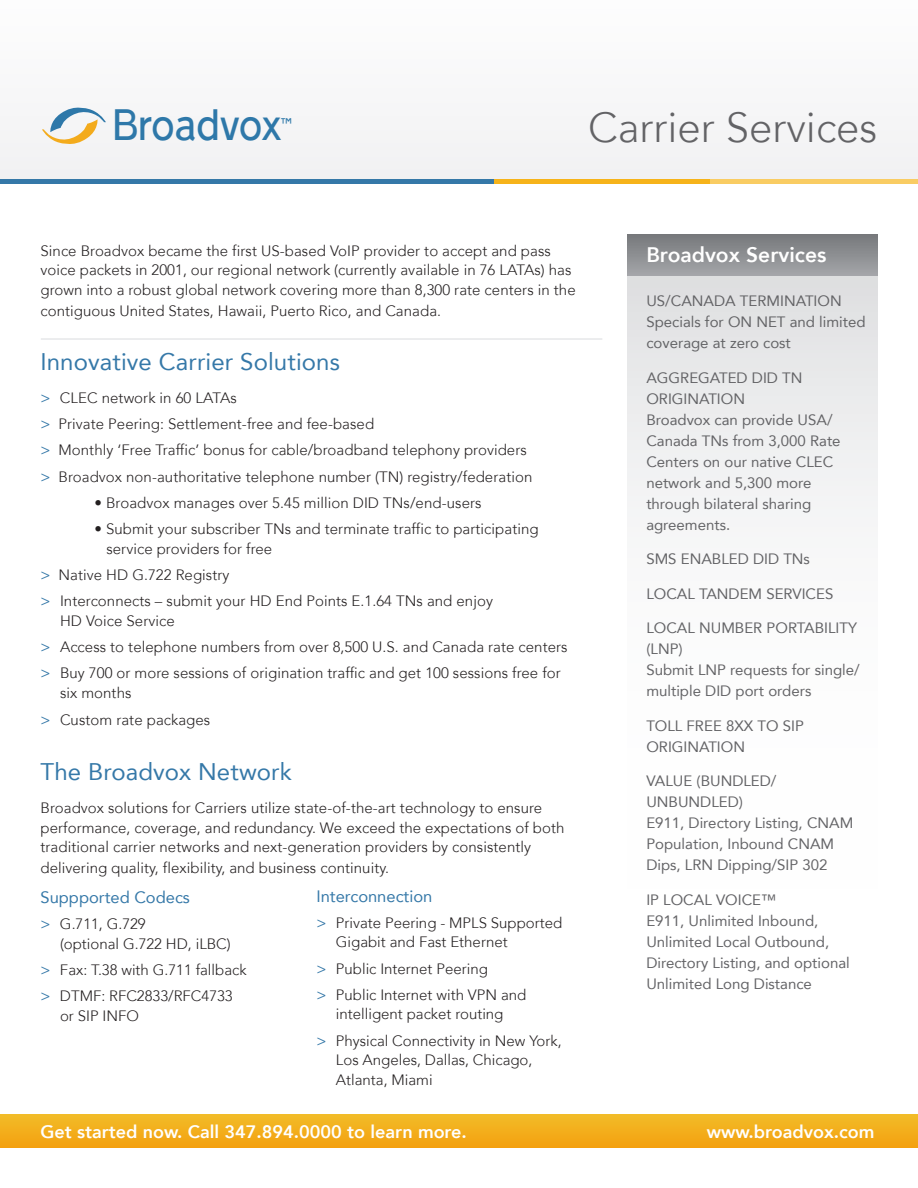
<style>
.page{position:relative;width:918px;height:1188px;background:#fff}
.page>*{position:absolute;margin:0;border:0;box-sizing:border-box;transform-origin:0 0}
.t1{font:300 42px "Avenir LTW01 35";color:#636366}
.t2{font:300 39.45px "Transport New";letter-spacing:-.03em;color:#2e78a9}
.t3{font:24px "Avenir LTW01 55 Roman";letter-spacing:.005em;color:#3578a8}
.t4{font:800 21px "Avenir LTW01 85";color:#fff}
.t5{font:800 18px "Avenir LTW01 85";color:#fff}
.t6{font:16.5px "Avenir LTW01 55 Roman";color:#3578a8}
.t7{font:300 15px/19.5px "Avenir LTW01 35";letter-spacing:.005em;color:#231f20}
.t8{font:15px/21px "Avenir LTW01 55 Roman";color:#636366;text-align:justify}
.t9{font:500 13.8px "Transport New";color:#2e78a9}
.s1{font-family:"Avenir LTW01 55 Roman";font-weight:400;color:#3578a8}
</style>
<div class="page">
<div style="left:627px;top:267px;width:251px;height:655px;background:linear-gradient(to bottom,#e4e5e6,#fff)"></div>
<hr style="left:627px;top:888px;width:251px;height:1px;background:#fff">
<div style="left:0;top:0;width:918px;height:179px;background:#f7f7f8"></div>
<div style="left:0;top:179px;width:495px;height:5px;background:#3578a8"></div>
<svg style="left:495px;top:179px;width:215px;height:5px"></svg>
<div style="left:710px;top:179px;width:208px;height:5px;background:#f9cc63"></div>
<div style="left:0;top:1114px;width:918px;height:33px;background:#f3af1c"></div>
<hr style="left:41px;top:338px;width:561px;height:2px;background:#e6e7e9">
<div style="left:627px;top:234px;width:251px;height:41px;background:linear-gradient(to bottom,#76787b,#a4a5a9)"></div>
<svg style="left:42px;top:107px;width:64px;height:37px"></svg>
<p class="t2" style="left:112px;top:98px;width:172px">Broadvox</p>
<p class="t9" style="left:281px;top:114px;width:13px">™</p>
<p class="t1" style="left:588px;top:103px;width:291px">Carrier Services</p>
<p class="t7" style="left:40px;top:241px;width:512px">Since Broadvox became the first US-based VoIP provider to accept and pass</p>
<p class="t7" style="left:40px;top:260px;width:532px">voice packets in 2001, our regional network (currently available in 76 LATAs) has</p>
<p class="t7" style="left:40px;top:280px;width:537px">grown into a robust global network covering more than 8,300 rate centers in the</p>
<p class="t7" style="left:40px;top:301px;width:402px">contiguous United States, Hawaii, Puerto Rico, and Canada.</p>
<p class="t3" style="left:40px;top:348px;width:301px">Innovative Carrier Solutions</p>
<p class="t7" style="left:40px;top:388px;width:198px"><span class="s1">&gt;</span> CLEC network in 60 LATAs</p>
<p class="t7" style="left:40px;top:414px;width:335px"><span class="s1">&gt;</span> Private Peering: Settlement-free and fee-based</p>
<p class="t7" style="left:40px;top:440px;width:488px"><span class="s1">&gt;</span> Monthly ‘Free Traffic’ bonus for cable/broadband telephony providers</p>
<p class="t7" style="left:40px;top:467px;width:493px"><span class="s1">&gt;</span> Broadvox non-authoritative telephone number (TN) registry/federation</p>
<p class="t7" style="left:94px;top:493px;width:389px">• Broadvox manages over 5.45 million DID TNs/end-users</p>
<p class="t7" style="left:106px;top:519px;width:434px;text-indent:-12px">• Submit your subscriber TNs and terminate traffic to participating service providers for free</p>
<p class="t7" style="left:40px;top:565px;width:191px"><span class="s1">&gt;</span> Native HD G.722 Registry</p>
<p class="t7" style="left:60px;top:591px;width:434px;text-indent:-20px"><span class="s1">&gt;</span> Interconnects – submit your HD End Points E.1.64 TNs and enjoy<br>HD Voice Service</p>
<p class="t7" style="left:40px;top:637px;width:529px"><span class="s1">&gt;</span> Access to telephone numbers from over 8,500 U.S. and Canada rate centers</p>
<p class="t7" style="left:60px;top:663px;width:502px;text-indent:-20px"><span class="s1">&gt;</span> Buy 700 or more sessions of origination traffic and get 100 sessions free for six months</p>
<p class="t7" style="left:40px;top:710px;width:171px"><span class="s1">&gt;</span> Custom rate packages</p>
<p class="t3" style="left:40px;top:758px;width:253px">The Broadvox Network</p>
<p class="t7" style="left:40px;top:798px;width:503px">Broadvox solutions for Carriers utilize state-of-the-art technology to ensure</p>
<p class="t7" style="left:40px;top:818px;width:526px">performance, coverage, and redundancy. We exceed the expectations of both</p>
<p class="t7" style="left:40px;top:837px;width:492px">traditional carrier networks and next-generation providers by consistently</p>
<p class="t7" style="left:40px;top:858px;width:350px">delivering quality, flexibility, and business continuity.</p>
<p class="t6" style="left:316px;top:886px;width:117px">Interconnection</p>
<p class="t7" style="left:336px;top:913px;width:228px;text-indent:-20px"><span class="s1">&gt;</span> Private Peering - MPLS Supported<br>Gigabit and Fast Ethernet</p>
<p class="t7" style="left:316px;top:959px;width:173px"><span class="s1">&gt;</span> Public Internet Peering</p>
<p class="t7" style="left:316px;top:985px;width:211px;text-align:center"><span class="s1">&gt;</span> Public Internet with VPN and intelligent packet routing</p>
<p class="t7" style="left:336px;top:1031px;width:227px;text-indent:-20px"><span class="s1">&gt;</span> Physical Connectivity in New York,<br>Los Angeles, Dallas, Chicago,<br>Atlanta, Miami</p>
<p class="t5" style="left:40px;top:1122px;width:428px">Get started now. Call 347.894.0000 to learn more.</p>
<p class="t6" style="left:40px;top:888px;width:151px">Suppported Codecs</p>
<p class="t7" style="left:60px;top:914px;width:172px;text-indent:-20px"><span class="s1">&gt;</span> G.711, G.729<br>(optional G.722 HD, iLBC)</p>
<p class="t7" style="left:40px;top:960px;width:208px"><span class="s1">&gt;</span> Fax: T.38 with G.711 fallback</p>
<p class="t7" style="left:60px;top:986px;width:174px;text-indent:-20px"><span class="s1">&gt;</span> DTMF: RFC2833/RFC4733 or SIP INFO</p>
<p class="t4" style="left:646px;top:243px;width:182px">Broadvox Services</p>
<p class="t8" style="left:646px;top:291px;width:197px">US/CANADA TERMINATION</p>
<p class="t8" style="left:646px;top:312px;width:221px">Specials for ON NET and limited</p>
<p class="t8" style="left:646px;top:333px;width:146px">coverage at zero cost</p>
<p class="t8" style="left:646px;top:367px;width:158px">AGGREGATED DID TN</p>
<p class="t8" style="left:646px;top:388px;width:100px">ORIGINATION</p>
<p class="t8" style="left:646px;top:409px;width:188px">Broadvox can provide USA/</p>
<p class="t8" style="left:646px;top:430px;width:196px">Canada TNs from 3,000 Rate</p>
<p class="t8" style="left:646px;top:451px;width:189px">Centers on our native CLEC</p>
<p class="t8" style="left:646px;top:472px;width:167px">network and 5,300 more through bilateral sharing agreements.</p>
<p class="t8" style="left:646px;top:549px;width:165px">SMS ENABLED DID TNs</p>
<p class="t8" style="left:646px;top:583px;width:189px">LOCAL TANDEM SERVICES</p>
<p class="t8" style="left:646px;top:618px;width:212px">LOCAL NUMBER PORTABILITY</p>
<p class="t8" style="left:646px;top:639px;width:38px">(LNP)</p>
<p class="t8" style="left:646px;top:660px;width:215px">Submit LNP requests for single/</p>
<p class="t8" style="left:646px;top:681px;width:167px">multiple DID port orders</p>
<p class="t8" style="left:646px;top:715px;width:159px">TOLL FREE 8XX TO SIP</p>
<p class="t8" style="left:646px;top:736px;width:100px">ORIGINATION</p>
<p class="t8" style="left:646px;top:771px;width:132px">VALUE (BUNDLED/</p>
<p class="t8" style="left:646px;top:792px;width:98px">UNBUNDLED)</p>
<p class="t8" style="left:646px;top:813px;width:209px">E911, Directory Listing, CNAM</p>
<p class="t8" style="left:646px;top:834px;width:189px">Population, Inbound CNAM</p>
<p class="t8" style="left:646px;top:855px;width:183px">Dips, LRN Dipping/SIP 302</p>
<p class="t8" style="left:646px;top:889px;width:131px">IP LOCAL VOICE™</p>
<p class="t8" style="left:646px;top:910px;width:174px">E911, Unlimited Inbound,</p>
<p class="t8" style="left:646px;top:931px;width:184px">Unlimited Local Outbound,</p>
<p class="t8" style="left:646px;top:952px;width:205px">Directory Listing, and optional</p>
<p class="t8" style="left:646px;top:973px;width:167px">Unlimited Long Distance</p>
<p class="t5" style="left:707px;top:1121px;width:169px">www.broadvox.com</p>
</div>
